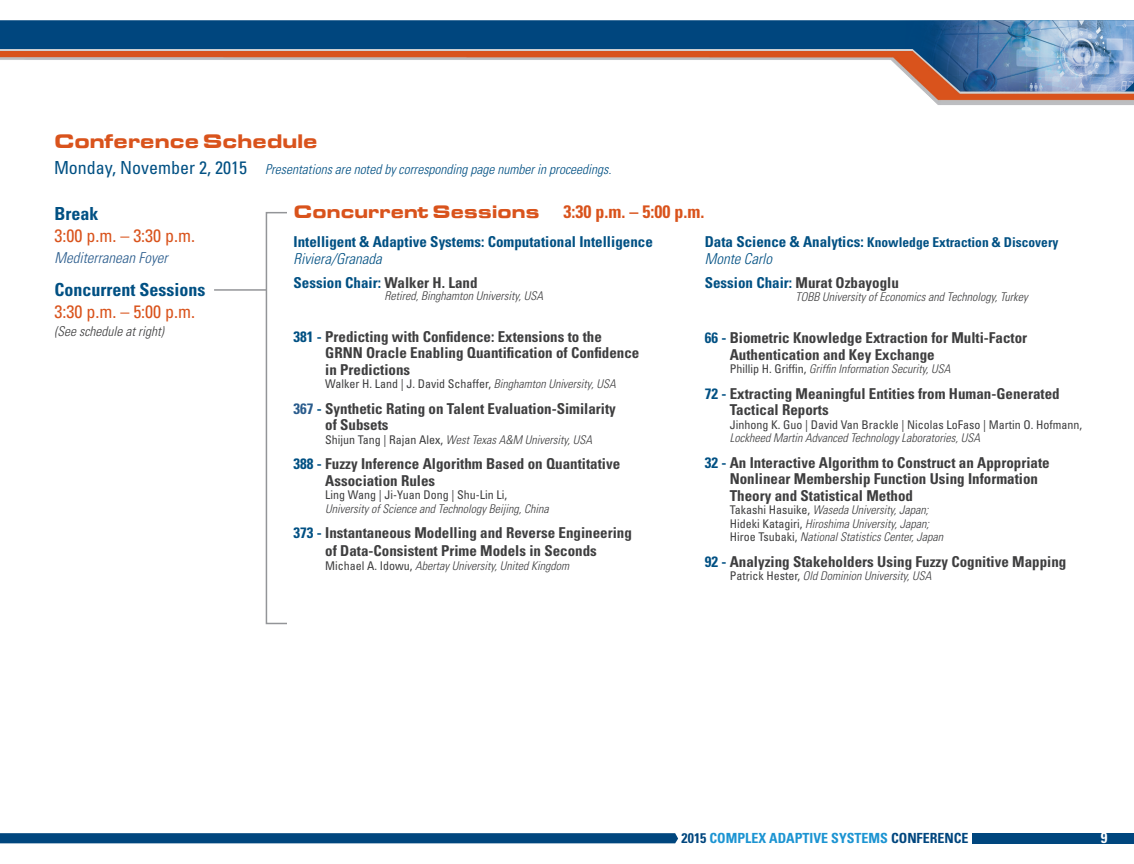
<style>
.page{position:relative;width:1134px;height:864px;background:#fff}
.page>*{position:absolute;margin:0;border:0;box-sizing:border-box;transform-origin:0 0}
.t1{font:700 19.5px "Eddmond";color:#d9531c}
.t2{font:condensed 18px "Univers LT";color:#d9531c}
.t3{font:700 condensed 18px "Univers LT";color:#015083}
.t4{font:700 18px "Eddmond";color:#d9531c}
.t5{font:700 condensed 18px "Univers LT";color:#d9531c}
.t6{font:700 condensed 15px/16.5px "Univers LT";color:#3e3e3f}
.t7{font:700 condensed 15px "Univers LT";color:#015083}
.t8{font:italic 300 condensed 15px "Univers LT";color:#015083}
.t9{font:italic 300 condensed 15px "Univers LT";color:#295b8c}
.t10{font:700 condensed 15px "Univers LT";color:#fff}
.t11{font:700 condensed 13.95px "Univers LT";color:#1c94d2}
.t12{font:italic 300 condensed 13.5px "Univers LT";color:#015083}
.t13{font:700 condensed 13.5px "Univers LT";color:#015083}
.t14{font:italic 300 condensed 13.5px "Univers LT";color:#3e3e3f}
.t15{font:italic 300 condensed 12px/13.5px "Univers LT";color:#3e3e3f}
.t16{font:condensed 12px/13.5px "Univers LT";color:#3e3e3f}
.s1{font-weight:400;font-style:normal;font-size:18px}
.s2{color:#3e3e3f}
.s3{color:#015083}
.s4{font-weight:300;font-style:italic}
.s5{color:#295b8c}
.s6{font-weight:400;font-style:normal}
.s7{font-size:15px}
.s8{color:#00467e}
</style>
<div class="page">
<svg style="left:0;top:833px;width:678px;height:10px;background:#044980"></svg>
<div style="left:972px;top:833px;width:162px;height:10px;background:#00467e"></div>
<hr style="left:214px;top:289px;width:53px;height:2px;background:#939598">
<div style="left:0;top:20px;width:894px;height:29px;background:#00467e"></div>
<img style="left:894px;top:20px;width:240px;height:29px">
<img style="left:0;top:49px;width:1134px;height:56px">
<p class="t1" style="left:54px;top:128px;width:265px">Conference Schedule</p>
<p class="t12" style="left:54px;top:161px;width:559px"><span class="s1">Monday, November 2, 2015</span> Presentations are noted by corresponding page number in proceedings.</p>
<p class="t3" style="left:54px;top:203px;width:45px">Break</p>
<p class="t4" style="left:294px;top:200px;width:247px">Concurrent Sessions</p>
<p class="t5" style="left:564px;top:201px;width:142px">3:30 p.m. – 5:00 p.m.</p>
<p class="t2" style="left:54px;top:224px;width:142px">3:00 p.m. – 3:30 p.m.</p>
<p class="t9" style="left:54px;top:249px;width:115px">Mediterranean Foyer</p>
<p class="t3" style="left:54px;top:279px;width:152px">Concurrent Sessions</p>
<p class="t2" style="left:54px;top:300px;width:142px">3:30 p.m. – 5:00 p.m.</p>
<p class="t14" style="left:54px;top:323px;width:111px">(See schedule at right)</p>
<p class="t7" style="left:294px;top:233px;width:361px">Intelligent &amp; Adaptive Systems: Computational Intelligence</p>
<p class="t8" style="left:294px;top:249px;width:90px">Riviera/Granada</p>
<p class="t7" style="left:294px;top:273px;width:185px">Session Chair: <span class="s2">Walker H. Land</span></p>
<p class="t15" style="left:384px;top:289px;width:160px">Retired, Binghamton University, USA</p>
<p class="t6" style="left:325px;top:328px;width:316px;text-indent:-32px"><span class="s3">381 -</span> Predicting with Confidence: Extensions to the<br>GRNN Oracle Enabling Quantification of Confidence in Predictions</p>
<p class="t16" style="left:325px;top:377px;width:292px">Walker H. Land | J. David Schaffer, <span class="s4">Binghamton University, USA</span></p>
<p class="t6" style="left:325px;top:400px;width:292px;text-indent:-32px"><span class="s5">367</span> <span class="s3">-</span> Synthetic Rating on Talent Evaluation-Similarity of Subsets</p>
<p class="t15" style="left:325px;top:433px;width:268px"><span class="s6">Shijun Tang | Rajan Alex,</span> West Texas A&amp;M University, USA</p>
<p class="t6" style="left:325px;top:455px;width:296px;text-indent:-32px"><span class="s3">388 -</span> Fuzzy Inference Algorithm Based on Quantitative<br>Association Rules</p>
<p class="t15" style="left:325px;top:488px;width:225px"><span class="s6">Ling Wang | Ji-Yuan Dong | Shu-Lin Li,<br></span>University of Science and Technology Beijing, China</p>
<p class="t6" style="left:294px;top:524px;width:340px;line-height:18px;text-align:center"><span class="s3">373 -</span> Instantaneous Modelling and Reverse Engineering of Data-Consistent Prime Models in Seconds</p>
<p class="t15" style="left:325px;top:559px;width:245px"><span class="s6">Michael A. Idowu,</span> Abertay University, United Kingdom</p>
<p class="t13" style="left:705px;top:234px;width:355px"><span class="s7">Data Science &amp; Analytics:</span> Knowledge Extraction &amp; Discovery</p>
<p class="t8" style="left:705px;top:249px;width:69px">Monte Carlo</p>
<p class="t6" style="left:705px;top:274px;width:196px"><span class="s3">Session Chair:</span> Murat Ozbayoglu</p>
<p class="t15" style="left:796px;top:290px;width:234px">TOBB University of Economics and Technology, Turkey</p>
<p class="t6" style="left:730px;top:329px;width:299px;text-indent:-25px"><span class="s3">66 -</span> Biometric Knowledge Extraction for Multi-Factor<br>Authentication and Key Exchange</p>
<p class="t15" style="left:730px;top:362px;width:222px"><span class="s6">Phillip H. Griffin,</span> Griffin Information Security, USA</p>
<p class="t6" style="left:730px;top:385px;width:331px;text-indent:-25px"><span class="s3">72 -</span> Extracting Meaningful Entities from Human-Generated<br>Tactical Reports</p>
<p class="t16" style="left:730px;top:417px;width:354px">Jinhong K. Guo | David Van Brackle | Nicolas LoFaso | Martin O. Hofmann,<br><span class="s4">Lockheed Martin Advanced Technology Laboratories, USA</span></p>
<p class="t6" style="left:730px;top:454px;width:321px;text-indent:-25px"><span class="s3">32 -</span> An Interactive Algorithm to Construct an Appropriate<br>Nonlinear Membership Function Using Information<br>Theory and Statistical Method</p>
<p class="t15" style="left:730px;top:503px;width:215px"><span class="s6">Takashi Hasuike,</span> Waseda University, Japan;<br><span class="s6">Hideki Katagiri,</span> Hiroshima University, Japan;<br><span class="s6">Hiroe Tsubaki,</span> National Statistics Center, Japan</p>
<p class="t6" style="left:705px;top:553px;width:363px"><span class="s3">92 -</span> Analyzing Stakeholders Using Fuzzy Cognitive Mapping</p>
<p class="t15" style="left:730px;top:569px;width:203px"><span class="s6">Patrick Hester,</span> Old Dominion University, USA</p>
<p class="t11" style="left:682px;top:830px;width:288px"><span class="s8">2015</span> COMPLEX ADAPTIVE SYSTEMS <span class="s8">CONFERENCE</span></p>
<p class="t10" style="left:1101px;top:829px;width:8px">9</p>
</div>
